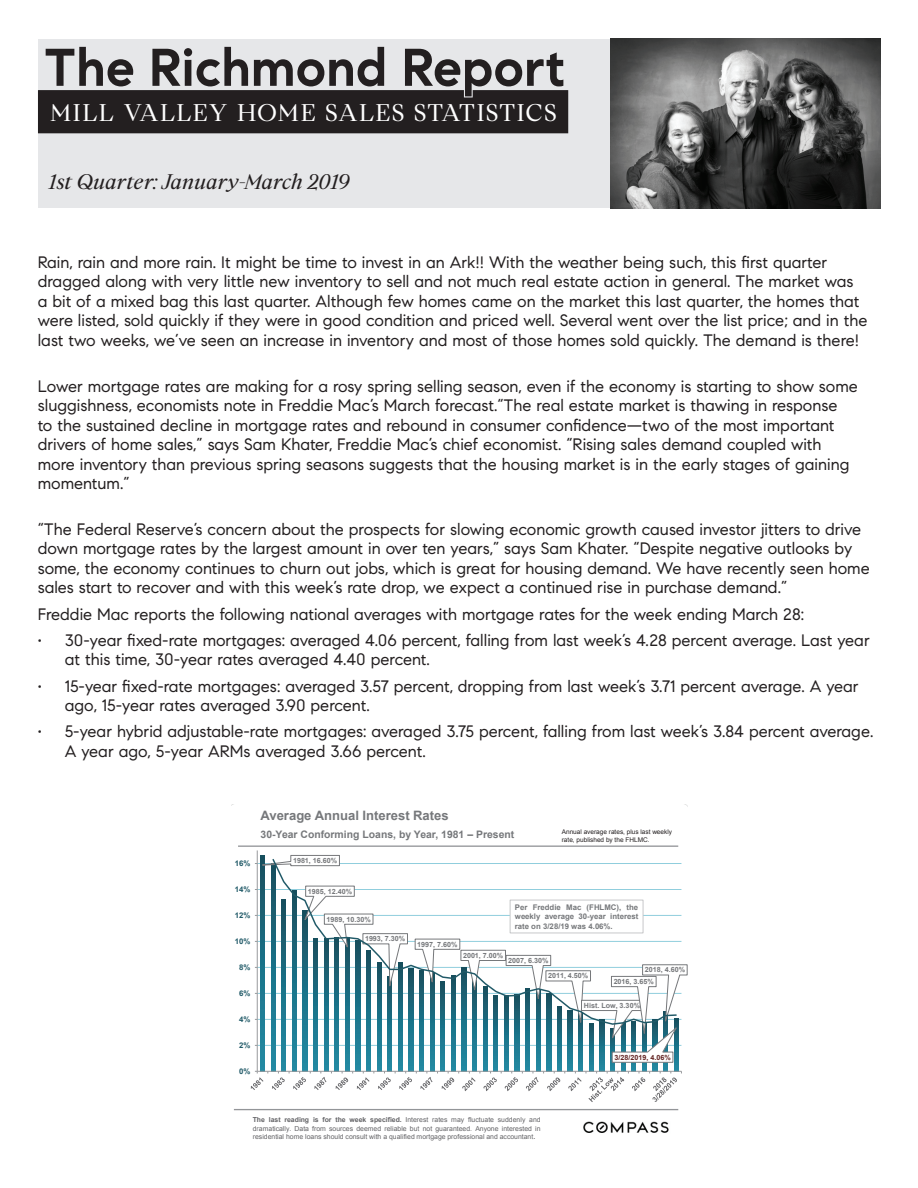
<style>
.page{position:relative;width:918px;height:1188px;background:#fff}
.page>*{position:absolute;margin:0;border:0;box-sizing:border-box;transform-origin:0 0}
.t1{font:700 52.95px "Compass Sans";color:#231f20}
.t2{font:24px "Compass Serif";letter-spacing:.05em;color:#fff}
.t3{font:italic 21px "Compass Serif";letter-spacing:-.005em;color:#231f20}
.t4{font:16.5px/19.5px "Compass Sans";color:#231f20}
.t5{font:700 12.9px "Arial";color:#76787b}
.t6{font:700 10.35px "Arial";color:#76787b}
.t7{font:700 7.8px/9.3px "Arial";color:#76787b;text-align:justify}
.t8{font:700 7.8px "Arial";letter-spacing:.005em;color:#215a68}
.t9{font:700 7.2px/15.5px "Arial";color:#76787b}
.t10{font:700 7.2px "Arial";color:#632422}
.t11{font:6.9px/8.2px "Arial";color:#636366;text-align:justify}
.t12{font:6.45px/7.8px "Arial";color:#231f20}
.s1{font-weight:700}
.s2{font-size:7.2px;color:#231f20}
</style>
<div class="page">
<div style="left:38px;top:39px;width:842px;height:169px;background:#e6e7e9"></div>
<div style="left:38px;top:90px;width:530px;height:43px;background:#231f20;border:1px solid #231f20"></div>
<svg style="left:463px;top:90px;width:31px;height:8px"></svg>
<img style="left:610px;top:39px;width:270px;height:169px">
<img style="left:231px;top:805px;width:456px;height:328px">
<hr style="left:257px;top:1045px;width:424px;height:1px;background:#90cedd">
<hr style="left:257px;top:1019px;width:424px;height:1px;background:#90cedd">
<hr style="left:257px;top:993px;width:424px;height:1px;background:#90cedd">
<hr style="left:257px;top:967px;width:424px;height:1px;background:#90cedd">
<hr style="left:257px;top:941px;width:424px;height:1px;background:#90cedd">
<hr style="left:257px;top:915px;width:424px;height:1px;background:#90cedd">
<hr style="left:257px;top:889px;width:424px;height:1px;background:#90cedd">
<hr style="left:257px;top:863px;width:424px;height:1px;background:#90cedd">
<svg style="left:260px;top:866px;width:5px;height:205px"></svg>
<hr style="left:271px;top:864px;width:4px;height:207px;background:#22859d">
<hr style="left:282px;top:900px;width:4px;height:171px;background:#21849b">
<div style="left:292px;top:891px;width:5px;height:180px;background:#21849b"></div>
<hr style="left:303px;top:910px;width:4px;height:161px;background:#21849b">
<div style="left:313px;top:939px;width:5px;height:132px;background:#218199"></div>
<hr style="left:324px;top:939px;width:4px;height:132px;background:#21829a">
<hr style="left:335px;top:938px;width:4px;height:133px;background:#21829a">
<hr style="left:345px;top:938px;width:4px;height:133px;background:#21829a">
<hr style="left:356px;top:940px;width:4px;height:131px;background:#21829a">
<div style="left:366px;top:950px;width:5px;height:121px;background:#218199"></div>
<hr style="left:377px;top:962px;width:4px;height:109px;background:#218098">
<hr style="left:388px;top:976px;width:4px;height:95px;background:#207e96">
<hr style="left:398px;top:962px;width:4px;height:109px;background:#218098">
<hr style="left:409px;top:969px;width:4px;height:102px;background:#207f98">
<div style="left:419px;top:970px;width:5px;height:101px;background:#2389a1"></div>
<svg style="left:430px;top:1063px;width:4px;height:8px"></svg>
<svg style="left:441px;top:1063px;width:4px;height:8px"></svg>
<div style="left:451px;top:975px;width:5px;height:96px;background:#2287a0"></div>
<svg style="left:462px;top:1063px;width:4px;height:8px"></svg>
<div style="left:472px;top:980px;width:5px;height:91px;background:#2287a0"></div>
<svg style="left:483px;top:1063px;width:4px;height:8px"></svg>
<svg style="left:494px;top:1063px;width:4px;height:8px"></svg>
<div style="left:504px;top:996px;width:5px;height:75px;background:#2387a0"></div>
<svg style="left:515px;top:1063px;width:4px;height:8px"></svg>
<svg style="left:526px;top:1063px;width:4px;height:8px"></svg>
<svg style="left:536px;top:1063px;width:4px;height:8px"></svg>
<svg style="left:547px;top:1063px;width:4px;height:8px"></svg>
<div style="left:557px;top:1006px;width:5px;height:65px;background:#23879f"></div>
<svg style="left:568px;top:1063px;width:4px;height:8px"></svg>
<svg style="left:579px;top:1063px;width:4px;height:8px"></svg>
<svg style="left:589px;top:1063px;width:4px;height:8px"></svg>
<svg style="left:600px;top:1063px;width:4px;height:8px"></svg>
<div style="left:610px;top:1028px;width:5px;height:43px;background:#22859d"></div>
<svg style="left:621px;top:1063px;width:4px;height:8px"></svg>
<svg style="left:632px;top:1063px;width:4px;height:8px"></svg>
<svg style="left:642px;top:1063px;width:4px;height:8px"></svg>
<svg style="left:653px;top:1063px;width:4px;height:8px"></svg>
<div style="left:663px;top:1012px;width:5px;height:59px;background:#22869f"></div>
<svg style="left:674px;top:1063px;width:4px;height:8px"></svg>
<hr style="left:257px;top:850px;width:1px;height:221px;background:#989a9d">
<svg style="left:252px;top:855px;width:88px;height:11px"></svg>
<svg style="left:415px;top:939px;width:272px;height:124px"></svg>
<svg style="left:271px;top:858px;width:407px;height:168px"></svg>
<svg style="left:251px;top:1071px;width:431px;height:31px"></svg>
<hr style="left:238px;top:846px;width:440px;height:1px;background:#939598">
<div style="left:510px;top:900px;width:133px;height:33px;background:#fff"></div>
<div style="left:510px;top:900px;width:133px;height:33px;border:1px solid #c7c8ca"></div>
<hr style="left:234px;top:1109px;width:444px;height:1px;background:#939598">
<h1 class="t1" style="left:44px;top:35px;width:523px">The Richmond Report</h1>
<h2 class="t2" style="left:50px;top:98px;width:506px">MILL VALLEY HOME SALES STATISTICS</h2>
<p class="t3" style="left:48px;top:169px;width:302px">1st Quarter: January-March 2019</p>
<p class="t4" style="left:38px;top:252px;width:831px">Rain, rain and more rain. It might be time to invest in an Ark!! With the weather being such, this first quarter dragged along with very little new inventory to sell and not much real estate action in general. The market was<br>a bit of a mixed bag this last quarter. Although few homes came on the market this last quarter, the homes that were listed, sold quickly if they were in good condition and priced well. Several went over the list price; and in the last two weeks, we’ve seen an increase in inventory and most of those homes sold quickly. The demand is there!</p>
<p class="t4" style="left:38px;top:376px;width:822px">Lower mortgage rates are making for a rosy spring selling season, even if the economy is starting to show some sluggishness, economists note in Freddie Mac’s March forecast.“The real estate market is thawing in response<br>to the sustained decline in mortgage rates and rebound in consumer confidence—two of the most important drivers of home sales,” says Sam Khater, Freddie Mac’s chief economist. “Rising sales demand coupled with more inventory than previous spring seasons suggests that the housing market is in the early stages of gaining momentum.”</p>
<p class="t4" style="left:38px;top:519px;width:833px">“The Federal Reserve’s concern about the prospects for slowing economic growth caused investor jitters to drive down mortgage rates by the largest amount in over ten years,” says Sam Khater. “Despite negative outlooks by some, the economy continues to churn out jobs, which is great for housing demand. We have recently seen home sales start to recover and with this week’s rate drop, we expect a continued rise in purchase demand.”</p>
<p class="t4" style="left:38px;top:604px;width:768px">Freddie Mac reports the following national averages with mortgage rates for the week ending March 28:</p>
<p class="t4" style="left:65px;top:630px;width:806px;text-indent:-27px">• 30-year fixed-rate mortgages: averaged 4.06 percent, falling from last week’s 4.28 percent average. Last year at this time, 30-year rates averaged 4.40 percent.</p>
<p class="t4" style="left:65px;top:676px;width:795px;text-indent:-27px">• 15-year fixed-rate mortgages: averaged 3.57 percent, dropping from last week’s 3.71 percent average. A year ago, 15-year rates averaged 3.90 percent.</p>
<p class="t4" style="left:65px;top:721px;width:810px;text-indent:-27px">• 5-year hybrid adjustable-rate mortgages: averaged 3.75 percent, falling from last week’s 3.84 percent average.<br>A year ago, 5-year ARMs averaged 3.66 percent.</p>
<p class="t8" style="left:235px;top:858px;width:17px">16%</p>
<p class="t8" style="left:235px;top:884px;width:17px">14%</p>
<p class="t8" style="left:235px;top:910px;width:17px">12%</p>
<p class="t8" style="left:235px;top:936px;width:17px">10%</p>
<p class="t8" style="left:239px;top:962px;width:13px">8%</p>
<p class="t8" style="left:239px;top:988px;width:13px">6%</p>
<p class="t8" style="left:239px;top:1014px;width:13px">4%</p>
<p class="t8" style="left:239px;top:1040px;width:13px">2%</p>
<p class="t8" style="left:239px;top:1066px;width:13px">0%</p>
<p class="t5" style="left:261px;top:806px;width:190px">Average Annual Interest Rates</p>
<p class="t6" style="left:261px;top:828px;width:255px">30-Year Conforming Loans, by Year, 1981 – Present</p>
<p class="t12" style="left:562px;top:828px;width:112px">Annual average rates, plus last weekly rate, published by the FHLMC.</p>
<p class="t9" style="left:293px;top:853px;width:46px">1981, 16.60%</p>
<p class="t9" style="left:308px;top:884px;width:46px">1985, 12.40%</p>
<p class="t9" style="left:327px;top:912px;width:46px">1989, 10.30%</p>
<p class="t9" style="left:365px;top:931px;width:42px">1993, 7.30%</p>
<p class="t9" style="left:417px;top:937px;width:42px">1997, 7.60%</p>
<p class="t7" style="left:515px;top:903px;width:125px">Per Freddie Mac (FHLMC), the weekly average 30-year interest rate on 3/28/19 was 4.06%.</p>
<p class="t9" style="left:463px;top:948px;width:42px">2001, 7.00%</p>
<p class="t9" style="left:548px;top:953px;width:42px;text-indent:-40px">2007, 6.30%<br>2011, 4.50%</p>
<p class="t9" style="left:584px;top:998px;width:58px">Hist. Low, 3.30%</p>
<p class="t9" style="left:645px;top:962px;width:42px">2018, 4.60%</p>
<p class="t9" style="left:614px;top:974px;width:42px">2016, 3.65%</p>
<p class="t10" style="left:614px;top:1052px;width:58px">3/28/2019, 4.06%</p>
<p class="t11" style="left:253px;top:1116px;width:289px"><span class="s1">The last reading is for the week specified.</span> Interest rates may fluctuate suddenly and dramatically. Data from sources deemed reliable but not guaranteed. Anyone interested in residential home loans should consult with a qualified mortgage professional and accountant<span class="s2">.</span></p>
</div>
